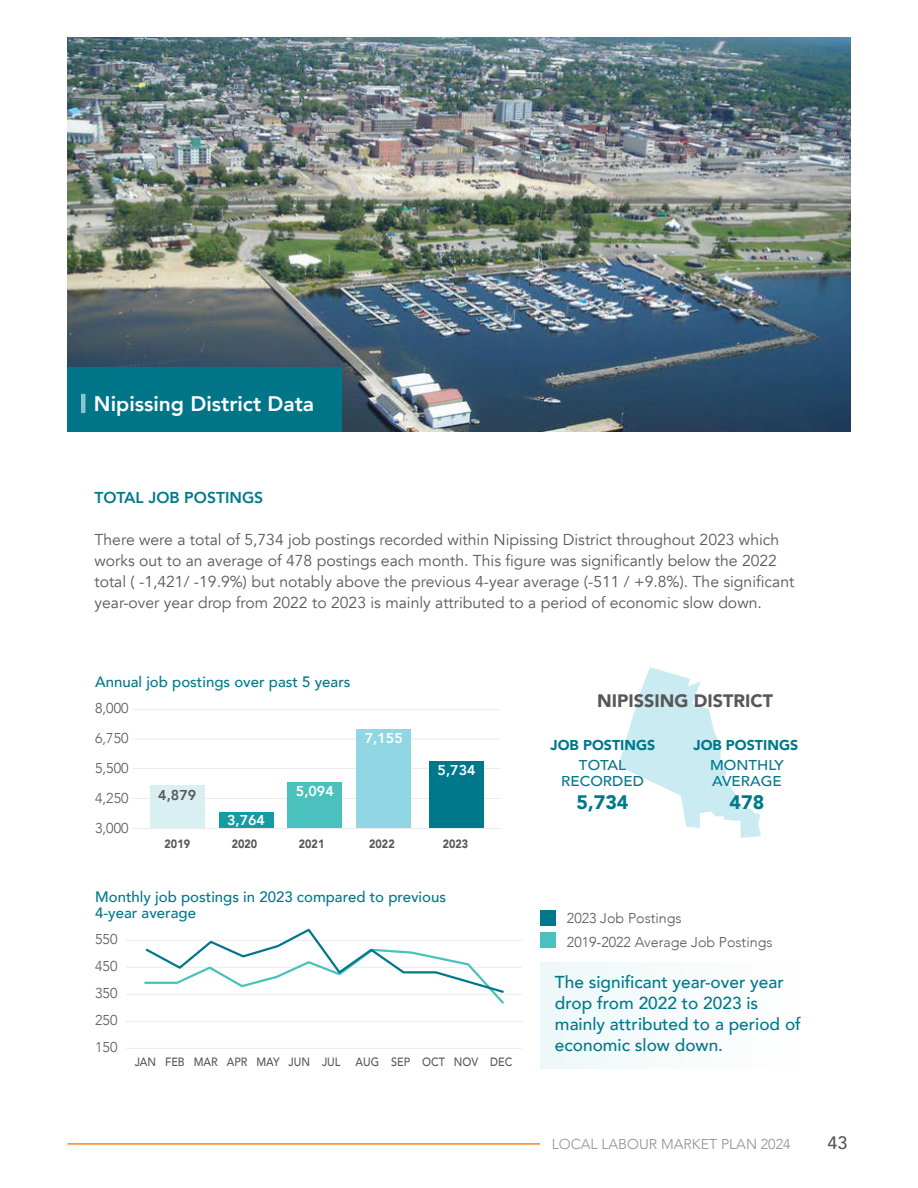
<style>
.page{position:relative;width:918px;height:1188px;background:#fff}
.page>*{position:absolute;margin:0;border:0;box-sizing:border-box;transform-origin:0 0}
.t1{font:800 21px "Avenir";color:#fff}
.t2{font:900 19.5px "Avenir";color:#00788b}
.t3{font:900 18px "Avenir";color:#57585a}
.t4{font:500 18px "Avenir";color:#57585a}
.t5{font:500 17.25px/21px "Avenir";color:#00788b}
.t6{font:15.75px/21px "Avenir";color:#57585a}
.t7{font:800 15.75px "Avenir";color:#00788b}
.t8{font:500 15px/16.5px "Avenir";color:#00788b}
.t9{font:300 14.25px/27px "Avenir";color:#57585a;text-align:justify}
.t10{font:500 14.25px/16.5px "Avenir";color:#00788b;text-align:center;scale:1.06 1}
.t11{font:300 14.25px "Avenir";color:#8f9194}
.t12{font:900 14.25px "Avenir";color:#00788b}
.t13{font:800 14.25px "Avenir";color:#fff}
.t14{font:800 14.25px "Avenir";color:#57585a}
.t15{font:500 12px "Avenir";color:#57585a;scale:.9 1}
.t16{font:900 12px "Avenir";color:#57585a;scale:.9 1}
</style>
<div class="page">
<div style="left:540px;top:962px;width:292px;height:107px;background:#f7fcfc"></div>
<svg style="left:618px;top:667px;width:143px;height:171px"></svg>
<hr style="left:126px;top:940px;width:396px;height:1px;background:#ececee">
<hr style="left:126px;top:967px;width:396px;height:1px;background:#ececee">
<hr style="left:126px;top:994px;width:396px;height:1px;background:#ececee">
<hr style="left:126px;top:1021px;width:396px;height:1px;background:#ececee">
<hr style="left:126px;top:1048px;width:396px;height:1px;background:#ececee">
<div style="left:540px;top:910px;width:16px;height:16px;background:#00788b"></div>
<div style="left:540px;top:932px;width:16px;height:16px;background:#4ac1bd"></div>
<hr style="left:133px;top:768px;width:367px;height:1px;background:#ececee">
<hr style="left:133px;top:738px;width:367px;height:1px;background:#ececee">
<hr style="left:133px;top:709px;width:367px;height:1px;background:#ececee">
<hr style="left:133px;top:798px;width:367px;height:1px;background:#ececee">
<div style="left:150px;top:785px;width:54px;height:43px;background:#d9f0f3"></div>
<div style="left:219px;top:812px;width:54px;height:16px;background:#159ba2"></div>
<div style="left:288px;top:782px;width:54px;height:46px;background:#4ac1bd"></div>
<div style="left:357px;top:729px;width:54px;height:99px;background:#91d6e3"></div>
<div style="left:430px;top:761px;width:54px;height:67px;background:#00788b"></div>
<svg style="left:144px;top:928px;width:360px;height:76px"></svg>
<img style="left:68px;top:38px;width:782px;height:394px">
<div style="left:68px;top:368px;width:274px;height:64px;background:#00788b"></div>
<div style="left:81px;top:394px;width:5px;height:19px;background:#8dc2ce"></div>
<hr style="left:68px;top:1143px;width:472px;height:2px;background:#f58220">
<hr style="left:133px;top:828px;width:367px;height:1px;background:#ececee">
<h1 class="t1" style="left:94px;top:387px;width:222px">Nipissing District Data</h1>
<p class="t7" style="left:94px;top:485px;width:170px">TOTAL JOB POSTINGS</p>
<p class="t6" style="left:94px;top:529px;width:701px">There were a total of 5,734 job postings recorded within Nipissing District throughout 2023 which works out to an average of 478 postings each month. This figure was significantly below the 2022 total ( -1,421/ -19.9%) but notably above the previous 4-year average (-511 / +9.8%). The significant year-over year drop from 2022 to 2023 is mainly attributed to a period of economic slow down.</p>
<p class="t8" style="left:95px;top:672px;width:257px">Annual job postings over past 5 years</p>
<p class="t9" style="left:95px;top:693px;width:35px;line-height:30px">8,000<br>6,750<br>5,500<br>4,250<br>3,000</p>
<p class="t14" style="left:158px;top:784px;width:39px">4,879</p>
<p class="t13" style="left:227px;top:809px;width:39px">3,764</p>
<p class="t13" style="left:296px;top:780px;width:39px">5,094</p>
<p class="t13" style="left:365px;top:727px;width:39px">7,155</p>
<p class="t13" style="left:438px;top:759px;width:39px">5,734</p>
<p class="t16" style="left:165px;top:833px;width:30px">2019</p>
<p class="t16" style="left:232px;top:833px;width:30px">2020</p>
<p class="t16" style="left:299px;top:833px;width:30px">2021</p>
<p class="t16" style="left:369px;top:833px;width:30px">2022</p>
<p class="t16" style="left:443px;top:833px;width:30px">2023</p>
<p class="t8" style="left:95px;top:887px;width:352px">Monthly job postings in 2023 compared to previous<br>4-year average</p>
<p class="t9" style="left:95px;top:926px;width:24px">550<br>450<br>350<br>250<br>150</p>
<p class="t15" style="left:135px;top:1052px;width:230px">JAN FEB MAR APR MAY JUN JUL</p>
<p class="t15" style="left:355px;top:1052px;width:176px">AUG SEP OCT NOV DEC</p>
<p class="t3" style="left:597px;top:686px;width:177px">NIPISSING DISTRICT</p>
<p class="t12" style="left:551px;top:733px;width:106px">JOB POSTINGS</p>
<p class="t12" style="left:694px;top:733px;width:106px">JOB POSTINGS</p>
<p class="t10" style="left:561px;top:756px;width:79px">TOTAL<br>RECORDED</p>
<p class="t2" style="left:577px;top:785px;width:53px">5,734</p>
<p class="t10" style="left:710px;top:756px;width:71px;text-align:left">MONTHLY<br>AVERAGE</p>
<p class="t2" style="left:730px;top:785px;width:36px">478</p>
<p class="t9" style="left:567px;top:906px;width:207px;line-height:24px">2023 Job Postings<br>2019-2022 Average Job Postings</p>
<p class="t5" style="left:555px;top:971px;width:248px">The significant year-over year drop from 2022 to 2023 is mainly attributed to a period of economic slow down.</p>
<p class="t11" style="left:552px;top:1135px;width:240px">LOCAL LABOUR MARKET PLAN 2024</p>
<p class="t4" style="left:827px;top:1127px;width:22px">43</p>
</div>
